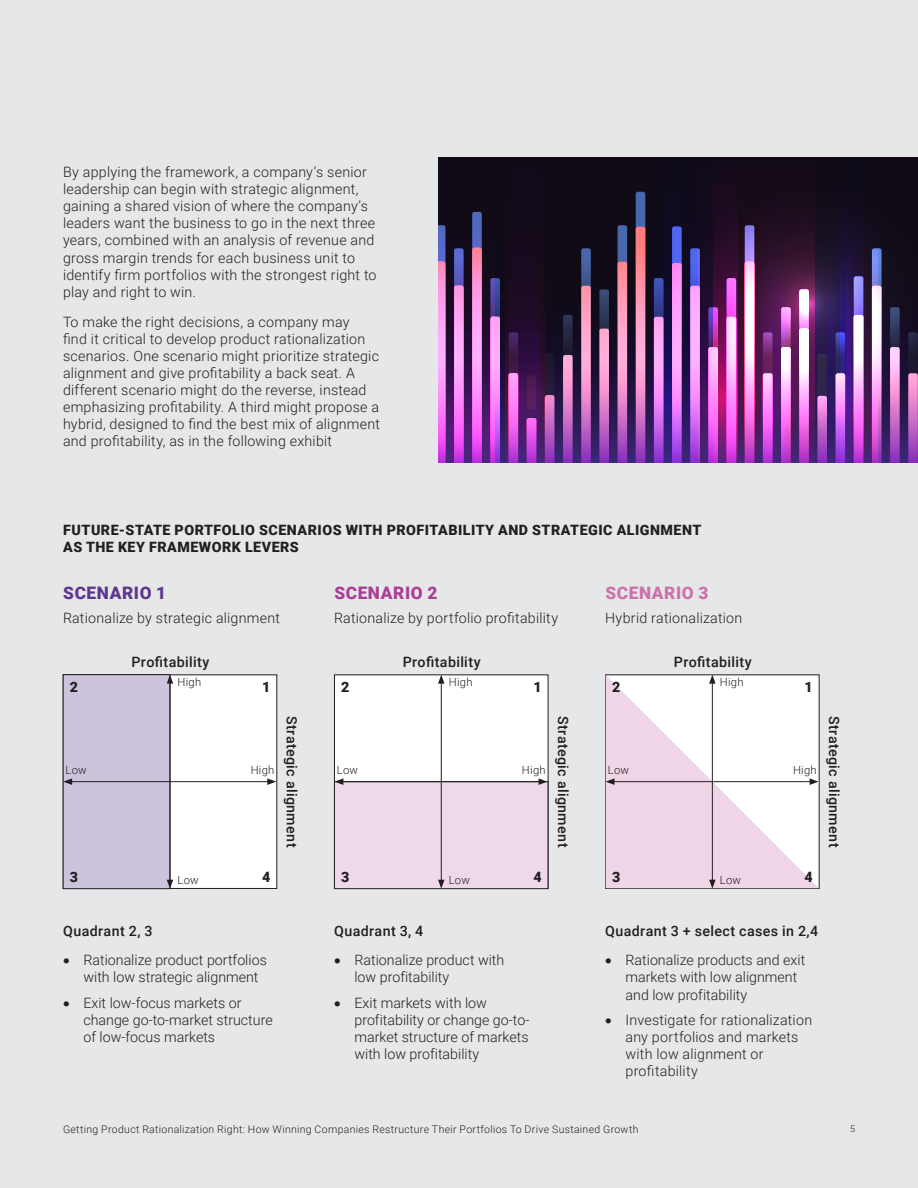
<style>
.page{position:relative;width:918px;height:1188px;background:#e6e7e9}
.page>*{position:absolute;margin:0;border:0;box-sizing:border-box;transform-origin:0 0}
.Table_header{font:900 17.25px "Roboto";letter-spacing:.035em;color:#5d378e}
.Table_header-2{font:900 17.25px "Roboto";letter-spacing:.035em;color:#aa3d96}
.Table_header-3{font:900 17.25px "Roboto";letter-spacing:.035em;color:#ca73aa}
.Body{font:300 14.25px/17.1px "Roboto";letter-spacing:.015em;color:#231f20}
.Body-2{font:500 14.25px "Roboto";letter-spacing:.025em;color:#231f20}
.Table_header-4{font:900 14.25px/17.1px "Roboto";letter-spacing:.035em;color:#231f20}
.Body-3{font:300 11.25px "Roboto";letter-spacing:.025em;color:#231f20}
.Body-4{font:300 10.5px "Roboto";letter-spacing:.03em;color:#231f20}
.t1{font:300 9px "Roboto";color:#231f20}
</style>
<div class="page">
<svg style="left:606px;top:675px;width:213px;height:213px;background:#f5e9f1"></svg>
<div style="left:63px;top:675px;width:214px;height:213px;background:#fff"></div>
<div style="left:63px;top:675px;width:107px;height:214px;background:#cec3dd"></div>
<div style="left:63px;top:674px;width:107px;height:215px;border:1px solid #231f20"></div>
<hr style="left:170px;top:681px;width:1px;height:201px;background:#231f20">
<svg style="left:167px;top:675px;width:6px;height:9px"></svg>
<svg style="left:167px;top:880px;width:6px;height:9px"></svg>
<hr style="left:70px;top:781px;width:200px;height:1px;background:#231f20">
<svg style="left:267px;top:778px;width:9px;height:7px"></svg>
<svg style="left:63px;top:778px;width:9px;height:7px"></svg>
<div style="left:334px;top:675px;width:214px;height:213px;background:#fff"></div>
<div style="left:334px;top:782px;width:214px;height:107px;background:#eed8ea"></div>
<div style="left:334px;top:781px;width:214px;height:108px;border:1px solid #231f20"></div>
<hr style="left:441px;top:681px;width:1px;height:201px;background:#231f20">
<svg style="left:438px;top:675px;width:7px;height:9px"></svg>
<svg style="left:438px;top:880px;width:7px;height:9px"></svg>
<hr style="left:341px;top:781px;width:200px;height:1px;background:#231f20">
<svg style="left:539px;top:778px;width:9px;height:7px"></svg>
<svg style="left:334px;top:778px;width:9px;height:7px"></svg>
<hr style="left:712px;top:681px;width:1px;height:201px;background:#231f20">
<svg style="left:709px;top:675px;width:7px;height:9px"></svg>
<svg style="left:709px;top:880px;width:7px;height:9px"></svg>
<hr style="left:612px;top:781px;width:200px;height:1px;background:#231f20">
<svg style="left:810px;top:778px;width:9px;height:7px"></svg>
<svg style="left:606px;top:778px;width:9px;height:7px"></svg>
<div style="left:439px;top:158px;width:479px;height:304px;background:#100b16"></div>
<svg style="left:439px;top:211px;width:192px;height:251px"></svg>
<img style="left:631px;top:191px;width:287px;height:271px">
<p class="Body" style="left:63px;top:163px;width:315px">By applying the framework, a company’s senior leadership can begin with strategic alignment, gaining a shared vision of where the company’s leaders want the business to go in the next three years, combined with an analysis of revenue and gross margin trends for each business unit to identify firm portfolios with the strongest right to play and right to win.</p>
<p class="Body" style="left:63px;top:312px;width:319px">To make the right decisions, a company may<br>find it critical to develop product rationalization scenarios. One scenario might prioritize strategic alignment and give profitability a back seat. A different scenario might do the reverse, instead emphasizing profitability. A third might propose a hybrid, designed to find the best mix of alignment and profitability, as in the following exhibit</p>
<p class="Table_header-4" style="left:63px;top:521px;width:640px">FUTURE-STATE PORTFOLIO SCENARIOS WITH PROFITABILITY AND STRATEGIC ALIGNMENT<br>AS THE KEY FRAMEWORK LEVERS</p>
<p class="Table_header" style="left:63px;top:581px;width:104px">SCENARIO 1</p>
<p class="Body" style="left:63px;top:609px;width:219px">Rationalize by strategic alignment</p>
<p class="Table_header-2" style="left:334px;top:581px;width:104px">SCENARIO 2</p>
<p class="Body" style="left:334px;top:609px;width:226px">Rationalize by portfolio profitability</p>
<p class="Table_header-3" style="left:605px;top:581px;width:104px">SCENARIO 3</p>
<p class="Body" style="left:605px;top:609px;width:139px">Hybrid rationalization</p>
<p class="Table_header-4" style="left:70px;top:678px;width:10px">2</p>
<p class="Body-2" style="left:132px;top:652px;width:79px">Profitability</p>
<p class="Body-3" style="left:177px;top:674px;width:25px">High</p>
<p class="Table_header-4" style="left:262px;top:678px;width:10px">1</p>
<p class="Table_header-4" style="left:341px;top:678px;width:10px">2</p>
<p class="Body-2" style="left:403px;top:652px;width:79px">Profitability</p>
<p class="Body-3" style="left:449px;top:674px;width:25px">High</p>
<p class="Table_header-4" style="left:533px;top:678px;width:10px">1</p>
<p class="Table_header-4" style="left:612px;top:678px;width:10px">2</p>
<p class="Body-2" style="left:674px;top:652px;width:79px">Profitability</p>
<p class="Body-3" style="left:720px;top:674px;width:25px">High</p>
<p class="Table_header-4" style="left:805px;top:678px;width:10px">1</p>
<p class="Body-3" style="left:66px;top:762px;width:23px">Low</p>
<p class="Body-3" style="left:251px;top:762px;width:25px">High</p>
<p class="Body-2" style="left:302px;top:716px;width:133px;rotate:90deg">Strategic alignment</p>
<p class="Body-3" style="left:337px;top:762px;width:23px">Low</p>
<p class="Body-3" style="left:522px;top:762px;width:25px">High</p>
<p class="Body-2" style="left:573px;top:716px;width:133px;rotate:90deg">Strategic alignment</p>
<p class="Body-3" style="left:608px;top:762px;width:23px">Low</p>
<p class="Body-3" style="left:793px;top:762px;width:25px">High</p>
<p class="Body-2" style="left:844px;top:716px;width:133px;rotate:90deg">Strategic alignment</p>
<p class="Table_header-4" style="left:70px;top:868px;width:10px">3</p>
<p class="Body-3" style="left:177px;top:872px;width:23px">Low</p>
<p class="Table_header-4" style="left:262px;top:868px;width:10px">4</p>
<p class="Table_header-4" style="left:341px;top:868px;width:10px">3</p>
<p class="Body-3" style="left:449px;top:872px;width:23px">Low</p>
<p class="Table_header-4" style="left:533px;top:868px;width:10px">4</p>
<p class="Table_header-4" style="left:612px;top:868px;width:10px">3</p>
<p class="Body-3" style="left:720px;top:872px;width:23px">Low</p>
<p class="Table_header-4" style="left:805px;top:868px;width:10px">4</p>
<p class="Body-2" style="left:63px;top:920px;width:91px">Quadrant 2, 3</p>
<p class="Body" style="left:83px;top:951px;width:185px;text-indent:-20px">• Rationalize product portfolios with low strategic alignment</p>
<p class="Body" style="left:83px;top:994px;width:191px;text-indent:-20px">• Exit low-focus markets or change go-to-market structure of low-focus markets</p>
<p class="Body-2" style="left:334px;top:920px;width:91px">Quadrant 3, 4</p>
<p class="Body" style="left:354px;top:951px;width:151px;text-indent:-20px">• Rationalize product with low profitability</p>
<p class="Body" style="left:354px;top:994px;width:176px;text-indent:-20px">• Exit markets with low profitability or change go-to&shy;market structure of markets with low profitability</p>
<p class="Body-2" style="left:605px;top:920px;width:215px">Quadrant 3 + select cases in 2,4</p>
<p class="Body" style="left:626px;top:951px;width:181px;text-indent:-20px">• Rationalize products and exit markets with low alignment and low profitability</p>
<p class="Body" style="left:626px;top:1011px;width:188px;text-indent:-20px">• Investigate for rationalization any portfolios and markets with low alignment or profitability</p>
<p class="Body-4" style="left:63px;top:1122px;width:577px">Getting Product Rationalization Right: How Winning Companies Restructure Their Portfolios To Drive Sustained Growth</p>
<p class="t1" style="left:850px;top:1122px;width:6px">5</p>
</div>
